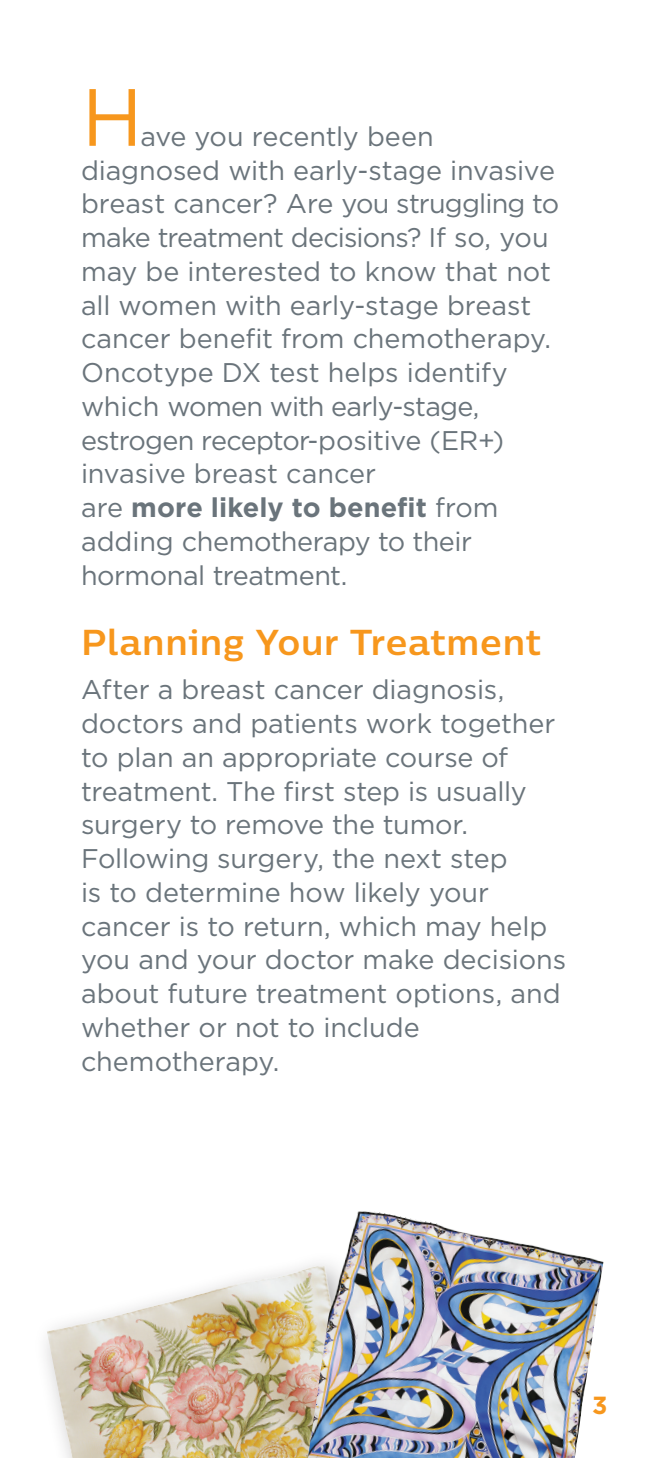
<style>
.page{position:relative;width:648px;height:1458px;background:#fff}
.page>*{position:absolute;margin:0;border:0;box-sizing:border-box;transform-origin:0 0}
.Body_Last{font:81px "Gotham";color:#f7971d}
.Subheading_PMS144{font:700 36px "Centrale Sans";letter-spacing:-.005em;color:#f7971d}
.Body_Last-2{font:27px/33.8px "Gotham";letter-spacing:-.01em;color:#6a747b}
.Page_Number{font:700 24.75px "Gotham";color:#f7971d}
.s1{font-weight:700}
</style>
<div class="page">
<img style="left:45px;top:1265px;width:263px;height:193px">
<img style="left:308px;top:1211px;width:296px;height:247px">
<p class="Body_Last" style="left:81px;top:65px;width:63px">H</p>
<p class="Body_Last-2" style="left:81px;top:119px;width:480px;text-indent:60px">ave you recently been diagnosed with early-stage invasive breast cancer? Are you struggling to make treatment decisions? If so, you may be interested to know that not all women with early-stage breast cancer benefit from chemotherapy.<br>Oncotype DX test helps identify which women with early-stage, estrogen receptor-positive (ER+) invasive breast cancer<br>are <span class="s1">more likely to benefit</span> from adding chemotherapy to their hormonal treatment.</p>
<p class="Subheading_PMS144" style="left:81px;top:621px;width:462px">Planning Your Treatment</p>
<p class="Body_Last-2" style="left:81px;top:672px;width:487px">After a breast cancer diagnosis, doctors and patients work together to plan an appropriate course of treatment. The first step is usually surgery to remove the tumor.<br>Following surgery, the next step<br>is to determine how likely your cancer is to return, which may help you and your doctor make decisions about future treatment options, and whether or not to include chemotherapy.</p>
<p class="Page_Number" style="left:592px;top:1388px;width:17px">3</p>
</div>
